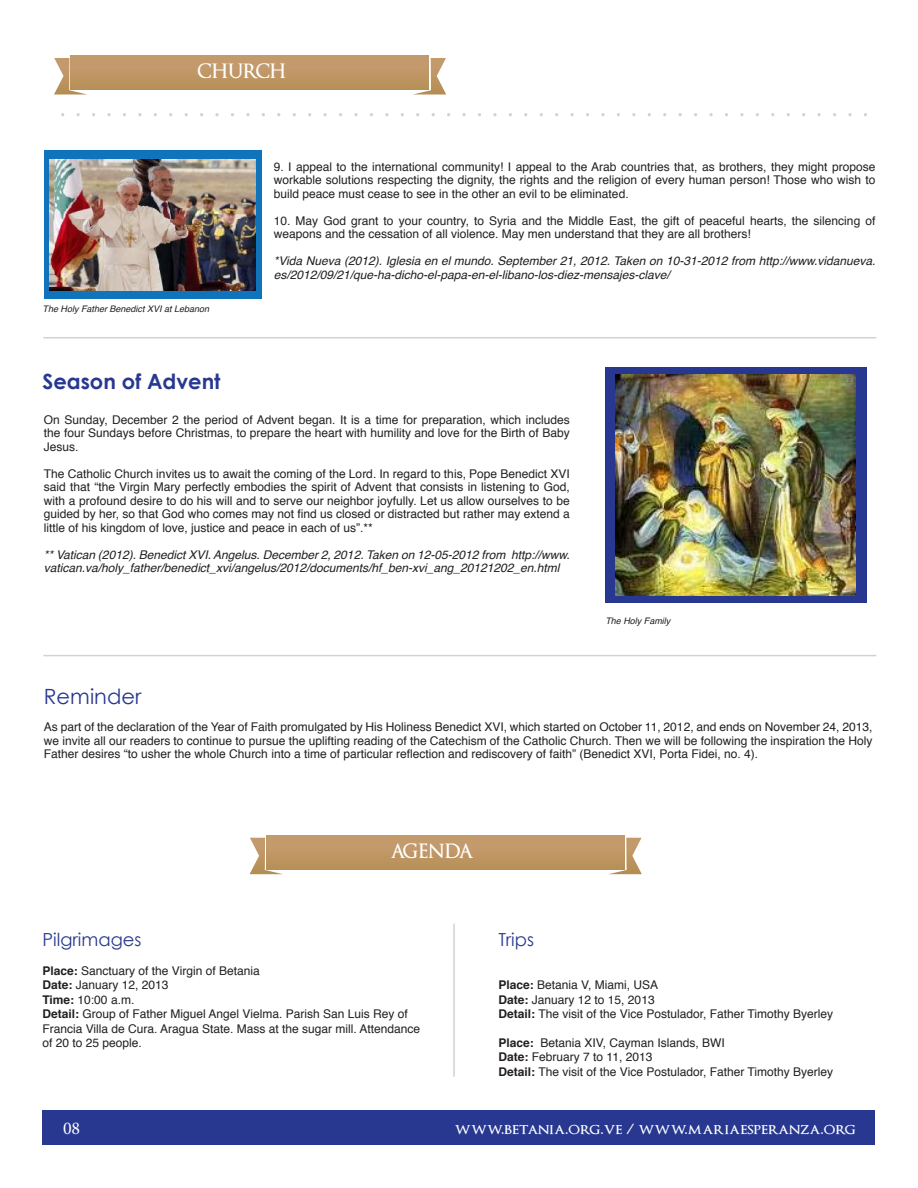
<style>
.page{position:relative;width:918px;height:1188px;background:#fff}
.page>*{position:absolute;margin:0;border:0;box-sizing:border-box;transform-origin:0 0}
.t1{font:700 21px "Century Gothic";color:#283890}
.t2{font:21px "Century Gothic";color:#283890}
.t3{font:600 19.5px "Optimus Princeps";color:#fff}
.t4{font:18px "Century Gothic";color:#283890}
.t5{font:18px "Minion Pro";color:#fff}
.t6{font:600 16.5px "Optimus Princeps";color:#fff}
.t7{font:12px/13.5px "Helvetica";color:#231f20;text-align:justify}
.t8{font:italic 12px/13.5px "Helvetica";color:#231f20}
.t9{font:italic 9px "Helvetica";color:#231f20}
.s1{font-weight:700}
</style>
<div class="page">
<div style="left:43px;top:1110px;width:832px;height:35px;background:#283890"></div>
<svg style="left:54px;top:58px;width:31px;height:36px"></svg>
<svg style="left:415px;top:58px;width:31px;height:36px"></svg>
<div style="left:71px;top:56px;width:358px;height:34px;background:linear-gradient(to right,#bf9664,#bf9664)"></div>
<hr style="left:43px;top:337px;width:833px;height:1px;background:#d1d2d4">
<hr style="left:43px;top:655px;width:833px;height:1px;background:#d1d2d4">
<div style="left:45px;top:150px;width:217px;height:148px;background:#1074bc"></div>
<img style="left:49px;top:159px;width:206px;height:131px">
<svg style="left:250px;top:838px;width:32px;height:36px"></svg>
<svg style="left:610px;top:838px;width:32px;height:36px"></svg>
<div style="left:267px;top:835px;width:358px;height:35px;background:linear-gradient(to right,#bf9765,#bf9765)"></div>
<hr style="left:453px;top:924px;width:2px;height:153px;background:#d1d2d4">
<div style="left:605px;top:367px;width:262px;height:236px;background:#283890"></div>
<img style="left:616px;top:375px;width:240px;height:221px">
<p class="t3" style="left:198px;top:61px;width:90px">CHURCH</p>
<p class="t9" style="left:43px;top:302px;width:168px">The Holy Father Benedict XVI at Lebanon</p>
<p class="t7" style="left:274px;top:160px;width:603px">9. I appeal to the international community! I appeal to the Arab countries that, as brothers, they might propose workable solutions respecting the dignity, the rights and the religion of every human person! Those who wish to build peace must cease to see in the other an evil to be eliminated.</p>
<p class="t7" style="left:274px;top:214px;width:603px">10. May God grant to your country, to Syria and the Middle East, the gift of peaceful hearts, the silencing of weapons and the cessation of all violence. May men understand that they are all brothers!</p>
<p class="t8" style="left:274px;top:254px;width:603px">*Vida Nueva (2012). Iglesia en el mundo. September 21, 2012. Taken on 10-31-2012 from http://www.vidanueva. es/2012/09/21/que-ha-dicho-el-papa-en-el-libano-los-diez-mensajes-clave/</p>
<p class="t1" style="left:43px;top:368px;width:180px">Season of Advent</p>
<p class="t7" style="left:44px;top:413px;width:527px">On Sunday, December 2 the period of Advent began. It is a time for preparation, which includes the four Sundays before Christmas, to prepare the heart with humility and love for the Birth of Baby Jesus.</p>
<p class="t7" style="left:44px;top:467px;width:527px">The Catholic Church invites us to await the coming of the Lord. In regard to this, Pope Benedict XVI said that “the Virgin Mary perfectly embodies the spirit of Advent that consists in listening to God, with a profound desire to do his will and to serve our neighbor joyfully. Let us allow ourselves to be guided by her, so that God who comes may not find us closed or distracted but rather may extend a little of his kingdom of love, justice and peace in each of us”.**</p>
<p class="t8" style="left:44px;top:548px;width:527px">** Vatican (2012). Benedict XVI. Angelus. December 2, 2012. Taken on 12-05-2012 from http://www. vatican.va/holy_father/benedict_xvi/angelus/2012/documents/hf_ben-xvi_ang_20121202_en.html</p>
<p class="t9" style="left:605px;top:614px;width:67px">The Holy Family</p>
<p class="t2" style="left:44px;top:684px;width:99px">Reminder</p>
<p class="t7" style="left:44px;top:721px;width:830px">As part of the declaration of the Year of Faith promulgated by His Holiness Benedict XVI, which started on October 11, 2012, and ends on November 24, 2013, we invite all our readers to continue to pursue the uplifting reading of the Catechism of the Catholic Church. Then we will be following the inspiration the Holy Father desires “to usher the whole Church into a time of particular reflection and rediscovery of faith” (Benedict XVI, Porta Fidei, no. 4).</p>
<p class="t3" style="left:390px;top:841px;width:85px">AGENDA</p>
<p class="t4" style="left:43px;top:929px;width:100px">Pilgrimages</p>
<p class="t7" style="left:43px;top:964px;width:219px"><span class="s1">Place:</span> Sanctuary of the Virgin of Betania</p>
<p class="t7" style="left:43px;top:979px;width:128px"><span class="s1">Date:</span> January 12, 2013</p>
<p class="t7" style="left:43px;top:993px;width:93px"><span class="s1">Time:</span> 10:00 a.m.</p>
<p class="t7" style="left:43px;top:1007px;width:379px;line-height:14.4px;text-align:left"><span class="s1">Detail:</span> Group of Father Miguel Angel Vielma. Parish San Luis Rey of<br>Francia Villa de Cura. Aragua State. Mass at the sugar mill. Attendance of 20 to 25 people.</p>
<p class="t4" style="left:499px;top:929px;width:37px">Trips</p>
<p class="t7" style="left:499px;top:979px;width:161px"><span class="s1">Place:</span> Betania V, Miami, USA</p>
<p class="t7" style="left:499px;top:993px;width:158px"><span class="s1">Date:</span> January 12 to 15, 2013</p>
<p class="t7" style="left:499px;top:1008px;width:336px"><span class="s1">Detail:</span> The visit of the Vice Postulador, Father Timothy Byerley</p>
<p class="t7" style="left:499px;top:1036px;width:228px"><span class="s1">Place:</span> Betania XIV, Cayman Islands, BWI</p>
<p class="t7" style="left:499px;top:1051px;width:155px"><span class="s1">Date:</span> February 7 to 11, 2013</p>
<p class="t7" style="left:499px;top:1065px;width:336px"><span class="s1">Detail:</span> The visit of the Vice Postulador, Father Timothy Byerley</p>
<p class="t5" style="left:63px;top:1116px;width:19px">08</p>
<p class="t6" style="left:455px;top:1121px;width:402px">www.betania.org.ve / www.mariaesperanza.org</p>
</div>
